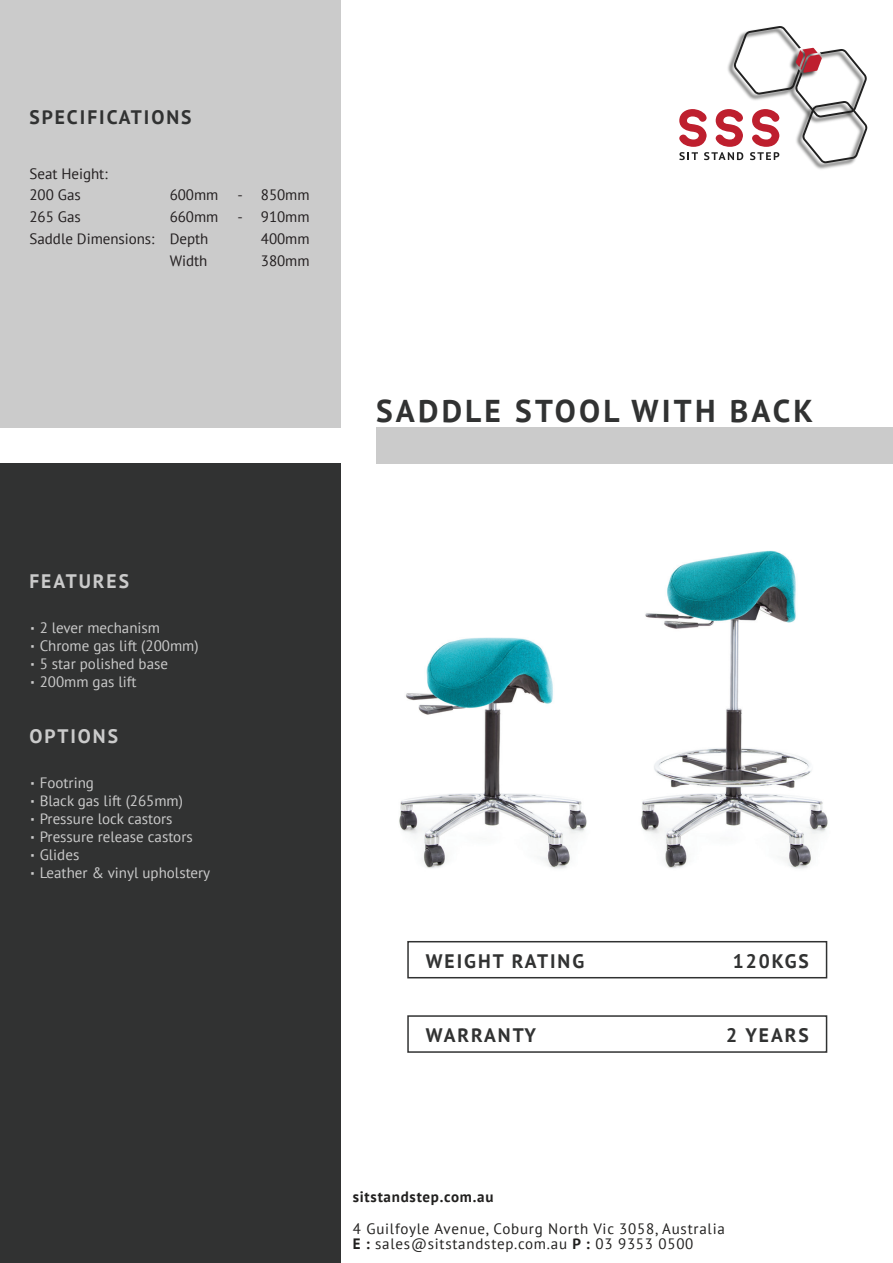
<style>
.page{position:relative;width:893px;height:1263px;background:#fff}
.page>*{position:absolute;margin:0;border:0;box-sizing:border-box;transform-origin:0 0}
.t1{font:700 31.5px "PT Sans";letter-spacing:.1em;color:#313232}
.t2{font:700 19.5px "PT Sans";letter-spacing:.1em;color:#313232}
.t3{font:700 19.5px "PT Sans";letter-spacing:.1em;color:#cbcbcb}
.t4{font:15px "PT Sans";color:#cbcbcb}
.t5{font:15px/15.6px "PT Sans";letter-spacing:.05em;color:#21201f}
.t6{font:15px/21.8px "PT Sans";color:#231f20}
.t7{font:700 15px "PT Sans";letter-spacing:.05em;color:#21201f}
.s1{font-family:"Calibri";font-weight:300}
.s2{font-weight:700}
</style>
<div class="page">
<div style="left:376px;top:428px;width:517px;height:36px;background:#cbcbcb"></div>
<div style="left:407px;top:941px;width:420px;height:37px;border:2px solid #313232"></div>
<div style="left:407px;top:1015px;width:420px;height:38px;border:2px solid #313232"></div>
<div style="left:0;top:464px;width:340px;height:799px;background:#313232"></div>
<div style="left:0;top:0;width:340px;height:428px;background:#cbcbcb"></div>
<img style="left:641px;top:550px;width:187px;height:319px">
<img style="left:399px;top:637px;width:188px;height:232px">
<img style="left:812px;top:163px;width:41px;height:7px">
<svg style="left:679px;top:26px;width:189px;height:137px"></svg>
<h2 class="t2" style="left:29px;top:105px;width:164px">SPECIFICATIONS</h2>
<p class="t6" style="left:29px;top:162px;width:80px">Seat Height:<br>200 Gas</p>
<p class="t6" style="left:170px;top:184px;width:50px">600mm</p>
<p class="t6" style="left:237px;top:184px;width:74px">- 850mm</p>
<p class="t6" style="left:29px;top:206px;width:53px">265 Gas</p>
<p class="t6" style="left:170px;top:206px;width:50px">660mm</p>
<p class="t6" style="left:237px;top:206px;width:74px">- 910mm</p>
<p class="t6" style="left:29px;top:227px;width:181px">Saddle Dimensions: Depth</p>
<p class="t6" style="left:261px;top:228px;width:50px">400mm</p>
<p class="t6" style="left:170px;top:249px;width:39px">Width</p>
<p class="t6" style="left:261px;top:249px;width:50px">380mm</p>
<h1 class="t1" style="left:376px;top:390px;width:438px">SADDLE STOOL WITH BACK</h1>
<h2 class="t3" style="left:29px;top:568px;width:101px">FEATURES</h2>
<p class="t4" style="left:29px;top:618px;width:132px"><span class="s1">▪</span> 2 lever mechanism</p>
<p class="t4" style="left:29px;top:636px;width:171px"><span class="s1">▪</span> Chrome gas lift (200mm)</p>
<p class="t4" style="left:29px;top:654px;width:140px"><span class="s1">▪</span> 5 star polished base</p>
<p class="t4" style="left:29px;top:672px;width:109px"><span class="s1">▪</span> 200mm gas lift</p>
<h2 class="t3" style="left:29px;top:724px;width:90px">OPTIONS</h2>
<p class="t4" style="left:29px;top:773px;width:66px"><span class="s1">▪</span> Footring</p>
<p class="t4" style="left:29px;top:791px;width:155px"><span class="s1">▪</span> Black gas lift (265mm)</p>
<p class="t4" style="left:29px;top:809px;width:145px"><span class="s1">▪</span> Pressure lock castors</p>
<p class="t4" style="left:29px;top:827px;width:165px"><span class="s1">▪</span> Pressure release castors</p>
<p class="t4" style="left:29px;top:845px;width:51px"><span class="s1">▪</span> Glides</p>
<p class="t4" style="left:29px;top:863px;width:182px"><span class="s1">▪</span> Leather &amp; vinyl upholstery</p>
<h2 class="t2" style="left:426px;top:948px;width:160px">WEIGHT RATING</h2>
<h2 class="t2" style="left:733px;top:948px;width:78px">120KGS</h2>
<h2 class="t2" style="left:426px;top:1022px;width:112px">WARRANTY</h2>
<h2 class="t2" style="left:726px;top:1022px;width:84px">2 YEARS</h2>
<p class="t7" style="left:353px;top:1187px;width:142px">sitstandstep.com.au</p>
<p class="t5" style="left:353px;top:1220px;width:374px">4 Guilfoyle Avenue, Coburg North Vic 3058, Australia<br><span class="s2">E :</span> sales@sitstandstep.com.au <span class="s2">P :</span> 03 9353 0500</p>
</div>
